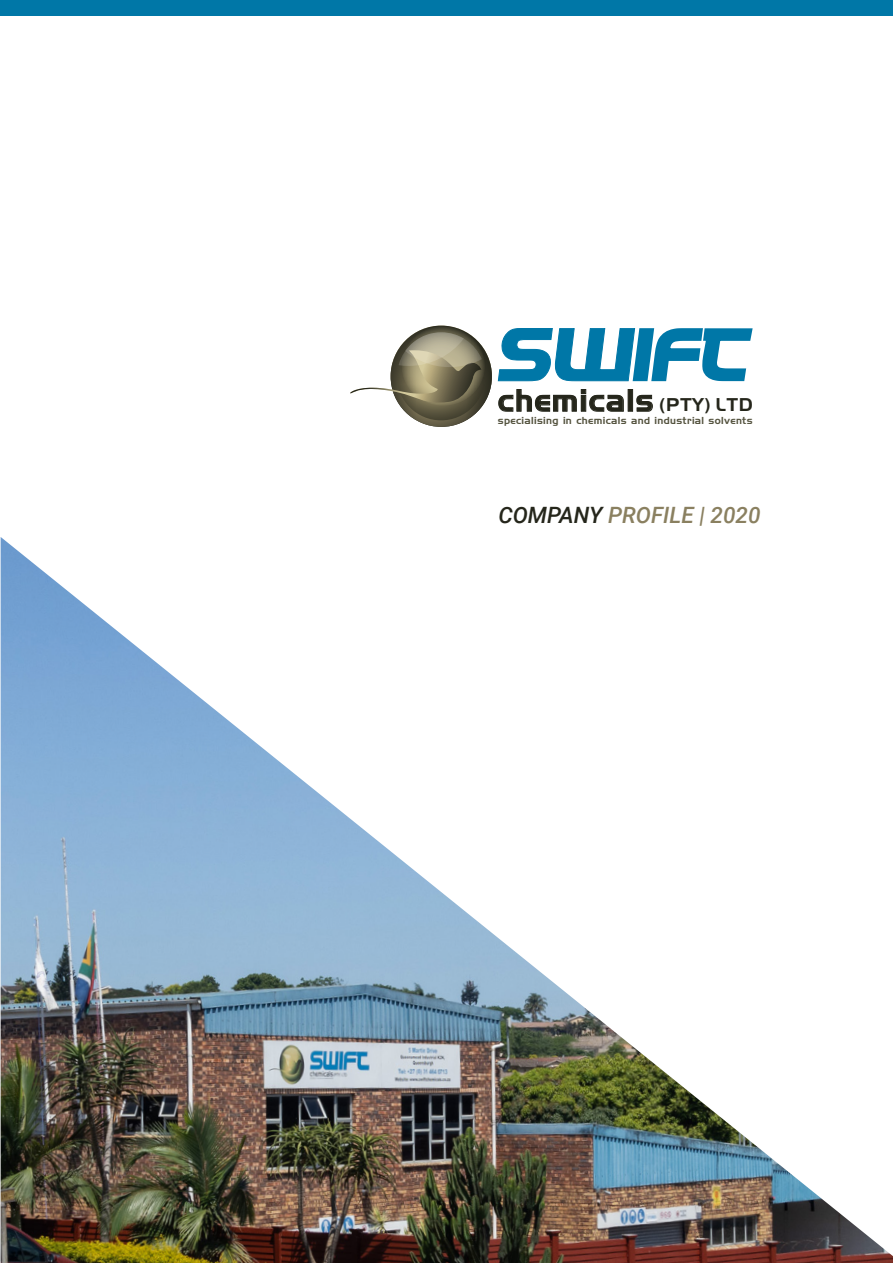
<style>
.page{position:relative;width:893px;height:1263px;background:#fff}
.page>*{position:absolute;margin:0;border:0;box-sizing:border-box;transform-origin:0 0}
.t1{font:30.3px "Handel Gothic";letter-spacing:.04em;color:#25261b}
.t2{font:italic 500 22.5px "Roboto";color:#8a8060}
.t3{font:9.9px "Handel Gothic";letter-spacing:.035em;color:#555440}
.s1{font-size:18px}
.s2{color:#25261b}
</style>
<div class="page">
<div style="left:0;top:0;width:893px;height:15px;background:#0077a7"></div>
<img style="left:1px;top:537px;width:892px;height:726px">
<svg style="left:350px;top:326px;width:403px;height:96px"></svg>
<h1 class="t1" style="left:498px;top:386px;width:256px">chemicals <span class="s1">(PTY) LTD</span></h1>
<p class="t3" style="left:498px;top:416px;width:256px">specialising in chemicals and industrial solvents</p>
<h2 class="t2" style="left:498px;top:499px;width:264px"><span class="s2">COMPANY</span> PROFILE | 2020</h2>
</div>
